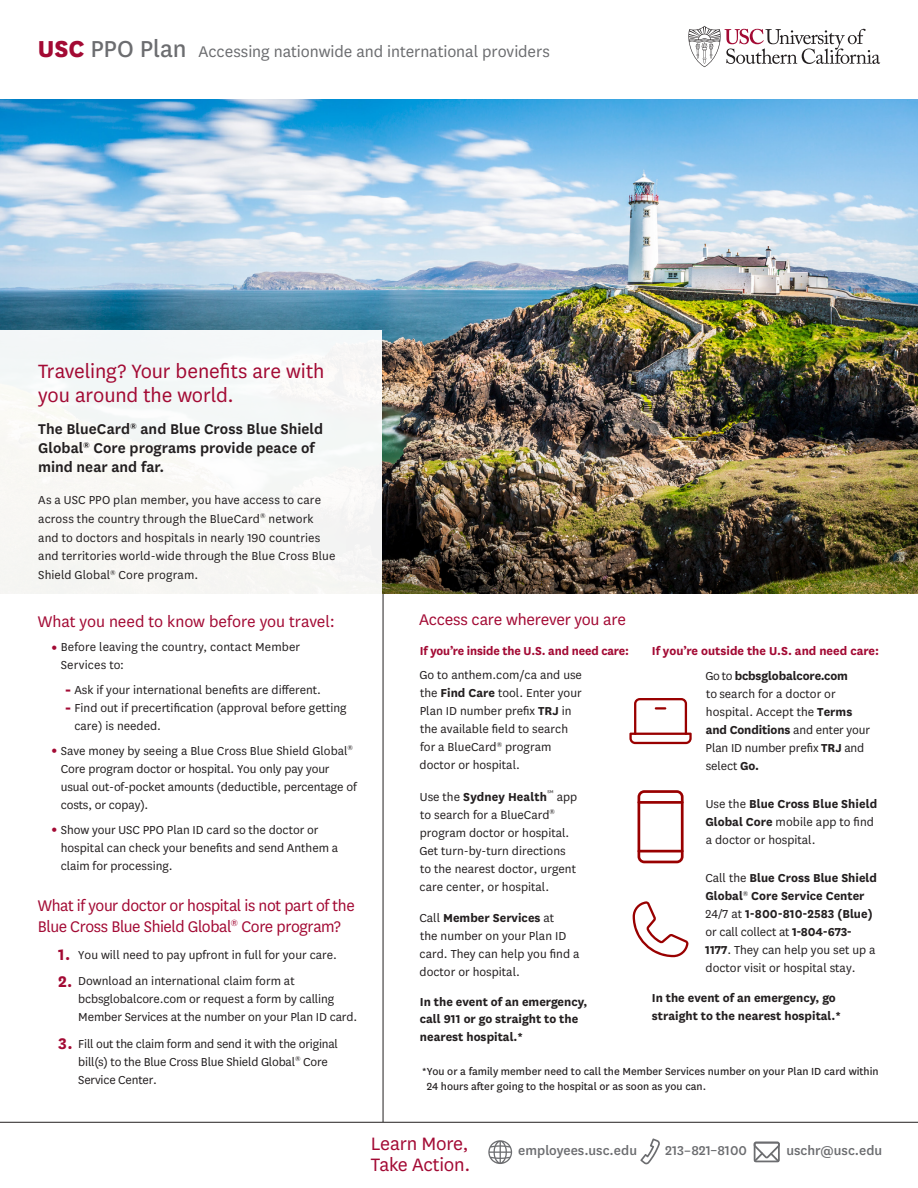
<style>
.page{position:relative;width:918px;height:1188px;background:#fff}
.page>*{position:absolute;margin:0;border:0;box-sizing:border-box;transform-origin:0 0}
.t1{font:22.5px/24px "National";letter-spacing:-.005em;color:#a30a34}
.t2{font:21px/21px "National";letter-spacing:-.01em;color:#a30a34}
.t3{font:18px/21px "National";letter-spacing:-.02em;color:#a30a34}
.t4{font:18px "National";letter-spacing:-.005em;color:#6c6d70}
.t5{font:600 16.5px/18.8px "National";color:#231f20}
.t6{font:500 15px "National";color:#6c6d70}
.t7{font:13.5px/18px "National";color:#231f20}
.t8{font:700 13.5px/18px "National";color:#231f20}
.t9{font:700 13.5px "National";letter-spacing:-.01em;color:#a30a34}
.t10{font:12px/15px "National";color:#231f20}
.s1{font-weight:800;font-size:27px;color:#a30a34}
.s2{font-size:27px}
.s3{font-weight:700;font-size:18px;color:#a30a34}
.s4{font-weight:700}
.s5{font-weight:400}
</style>
<div class="page">
<img style="left:0;top:99px;width:918px;height:495px">
<div style="left:0;top:330px;width:382px;height:264px;background:#f7f7f6"></div>
<svg style="left:688px;top:26px;width:192px;height:41px"></svg>
<hr style="left:383px;top:594px;width:1px;height:528px;background:#231f20">
<hr style="left:0;top:1122px;width:918px;height:1px;background:#231f20">
<svg style="left:488px;top:1140px;width:24px;height:24px"></svg>
<svg style="left:640px;top:1138px;width:20px;height:26px"></svg>
<svg style="left:754px;top:1142px;width:26px;height:20px"></svg>
<svg style="left:638px;top:790px;width:46px;height:73px"></svg>
<hr style="left:638px;top:801px;width:46px;height:3px;background:#900">
<hr style="left:638px;top:850px;width:46px;height:2px;background:#900">
<svg style="left:629px;top:698px;width:63px;height:46px"></svg>
<svg style="left:633px;top:901px;width:56px;height:56px"></svg>
<p class="t4" style="left:38px;top:40px;width:514px"><span class="s1">USC</span> <span class="s2">PPO Plan</span> Accessing nationwide and international providers</p>
<p class="t1" style="left:38px;top:358px;width:288px">Traveling? Your benefits are with you around the world.</p>
<p class="t5" style="left:38px;top:419px;width:287px">The BlueCard<sup>®</sup> and Blue Cross Blue Shield<br>Global<sup>®</sup> Core programs provide peace of mind near and far.</p>
<p class="t7" style="left:38px;top:490px;width:299px;line-height:18.8px">As a USC PPO plan member, you have access to care across the country through the BlueCard<sup>®</sup> network and to doctors and hospitals in nearly 190 countries and territories world-wide through the Blue Cross Blue Shield Global<sup>®</sup> Core program.</p>
<p class="t3" style="left:38px;top:610px;width:299px">What you need to know before you travel:</p>
<p class="t7" style="left:61px;top:638px;width:241px;text-indent:-9px"><span class="s3">•</span> Before leaving the country, contact Member<br>Services to:</p>
<p class="t7" style="left:65px;top:680px;width:258px"><span class="s3">-</span> Ask if your international benefits are different.</p>
<p class="t7" style="left:74px;top:698px;width:274px;text-indent:-10px"><span class="s3">-</span> Find out if precertification (approval before getting care) is needed.</p>
<p class="t7" style="left:61px;top:741px;width:298px;text-indent:-9px"><span class="s3">•</span> Save money by seeing a Blue Cross Blue Shield Global<sup>® </sup>Core program doctor or hospital. You only pay your usual out-of-pocket amounts (deductible, percentage of costs, or copay).</p>
<p class="t7" style="left:61px;top:820px;width:279px;text-indent:-9px"><span class="s3">•</span> Show your USC PPO Plan ID card so the doctor or hospital can check your benefits and send Anthem a claim for processing.</p>
<p class="t3" style="left:38px;top:894px;width:318px">What if your doctor or hospital is not part of the<br>Blue Cross Blue Shield Global<sup>®</sup> Core program?</p>
<p class="t7" style="left:58px;top:945px;width:281px"><span class="s3">1.</span> You will need to pay upfront in full for your care.</p>
<p class="t7" style="left:78px;top:971px;width:280px;text-indent:-20px"><span class="s3">2.</span> Download an international claim form at bcbsglobalcore.com or request a form by calling<br>Member Services at the number on your Plan ID card.</p>
<p class="t7" style="left:78px;top:1034px;width:261px;text-indent:-20px"><span class="s3">3.</span> Fill out the claim form and send it with the original bill(s) to the Blue Cross Blue Shield Global<sup>®</sup> Core<br>Service Center.</p>
<p class="t3" style="left:419px;top:609px;width:208px">Access care wherever you are</p>
<p class="t9" style="left:420px;top:641px;width:211px">If you’re inside the U.S. and need care:</p>
<p class="t7" style="left:419px;top:666px;width:164px">Go to anthem.com/ca and use the <span class="s4">Find Care</span> tool. Enter your<br>Plan ID number prefix <span class="s4">TRJ</span> in the available field to search for a BlueCard<sup>®</sup> program doctor or hospital.</p>
<p class="t7" style="left:419px;top:787px;width:160px">Use the <span class="s4">Sydney Health</span><sup>℠</sup> app to search for a BlueCard<sup>® </sup>program doctor or hospital.<br>Get turn-by-turn directions to the nearest doctor, urgent care center, or hospital.</p>
<p class="t7" style="left:419px;top:909px;width:162px">Call <span class="s4">Member Services</span> at<br>the number on your Plan ID card. They can help you find a doctor or hospital.</p>
<p class="t8" style="left:420px;top:993px;width:169px;line-height:16.5px">In the event of an emergency, call 911 or go straight to the</p>
<p class="t8" style="left:420px;top:1027px;width:105px">nearest hospital.*</p>
<p class="t9" style="left:652px;top:641px;width:229px">If you’re outside the U.S. and need care:</p>
<p class="t7" style="left:705px;top:666px;width:166px">Go to <span class="s4">bcbsglobalcore.com<br></span>to search for a doctor or hospital. Accept the <span class="s4">Terms and Conditions</span> and enter your<br>Plan ID number prefix <span class="s4">TRJ</span> and select <span class="s4">Go.</span></p>
<p class="t7" style="left:705px;top:794px;width:174px">Use the <span class="s4">Blue Cross Blue Shield<br>Global Core</span> mobile app to find a doctor or hospital.</p>
<p class="t8" style="left:705px;top:868px;width:173px"><span class="s5">Call the</span> Blue Cross Blue Shield<br>Global<sup>®</sup> Core Service Center<br><span class="s5">24/7 at</span> 1-800-810-2583 (Blue) <span class="s5">or call collect at</span> 1-804-673-<br>1177<span class="s5">. They can help you set up a doctor visit or hospital stay.</span></p>
<p class="t8" style="left:652px;top:988px;width:191px">In the event of an emergency, go straight to the nearest hospital.*</p>
<p class="t10" style="left:427px;top:1064px;width:453px;text-indent:-4px">*You or a family member need to call the Member Services number on your Plan ID card within<br>24 hours after going to the hospital or as soon as you can.</p>
<p class="t2" style="left:371px;top:1132px;width:101px">Learn More,<br>Take Action.</p>
<p class="t6" style="left:518px;top:1140px;width:120px">employees.usc.edu</p>
<p class="t6" style="left:665px;top:1140px;width:84px">213–821–8100</p>
<p class="t6" style="left:786px;top:1140px;width:97px">uschr@usc.edu</p>
</div>
